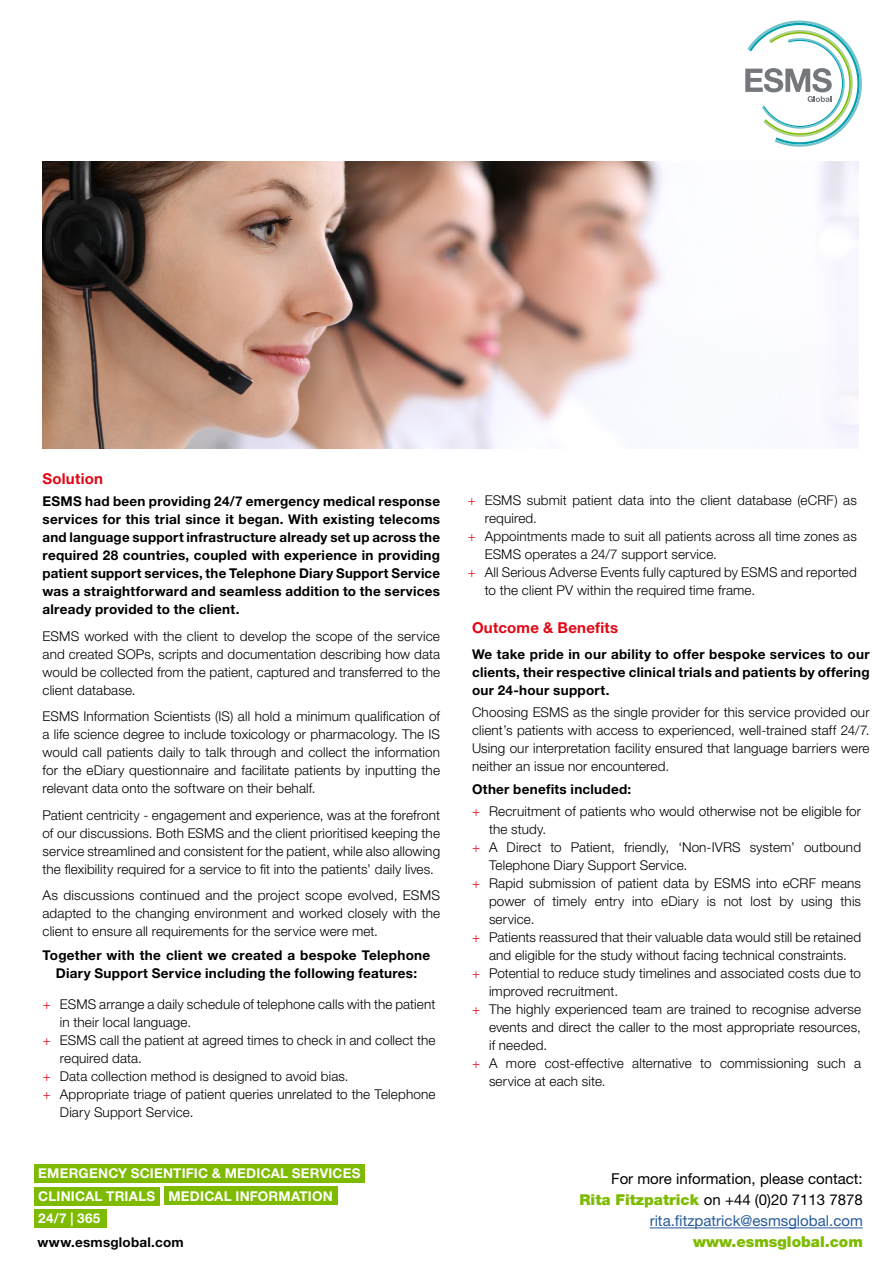
<style>
.page{position:relative;width:893px;height:1263px;background:#fff}
.page>*{position:absolute;margin:0;border:0;box-sizing:border-box;transform-origin:0 0}
.t1{font:15px/21px "Helvetica Neue LT Pro";color:#020203;text-align:right}
.t2{font:700 15px "Helvetica Neue LT Pro";letter-spacing:.015em;color:#e30613}
.t3{font:900 15px "Helvetica Neue LT Pro";color:#7ebb00}
.t4{font:300 13.5px/18px "Helvetica Neue LT Pro";letter-spacing:.01em;color:#000;text-align:justify}
.t5{font:700 13.5px/18px "Helvetica Neue LT Pro";letter-spacing:.02em;color:#000;text-align:justify}
.t6{font:700 13.5px "Helvetica Neue LT Pro";letter-spacing:.015em;color:#fff}
.t7{font:700 13.5px "Helvetica Neue LT Pro";letter-spacing:.015em;color:#020203}
.s1{color:#e30613}
.s2{font-weight:700}
.s3{font-weight:900;color:#7ebb00}
.s4{color:#275b9b}
</style>
<div class="page">
<img style="left:43px;top:161px;width:816px;height:288px">
<svg style="left:745px;top:21px;width:117px;height:126px"></svg>
<hr style="left:650px;top:1227px;width:213px;height:1px;background:#275b9b">
<div style="left:34px;top:1164px;width:331px;height:19px;background:#7ebb00"></div>
<div style="left:34px;top:1209px;width:72px;height:18px;background:#7ebb00"></div>
<div style="left:34px;top:1187px;width:126px;height:18px;background:#7ebb00"></div>
<div style="left:164px;top:1187px;width:174px;height:18px;background:#7ebb00"></div>
<p class="t2" style="left:43px;top:469px;width:62px">Solution</p>
<p class="t5" style="left:43px;top:492px;width:399px">ESMS had been providing 24/7 emergency medical response services for this trial since it began. With existing telecoms and language support infrastructure already set up across the required 28 countries, coupled with experience in providing patient support services, the Telephone Diary Support Service was a straightforward and seamless addition to the services already provided to the client.</p>
<p class="t4" style="left:43px;top:626px;width:399px">ESMS worked with the client to develop the scope of the service and created SOPs, scripts and documentation describing how data would be collected from the patient, captured and transferred to the client database.</p>
<p class="t4" style="left:43px;top:707px;width:399px">ESMS Information Scientists (IS) all hold a minimum qualification of a life science degree to include toxicology or pharmacology. The IS would call patients daily to talk through and collect the information for the eDiary questionnaire and facilitate patients by inputting the relevant data onto the software on their behalf.</p>
<p class="t4" style="left:43px;top:805px;width:399px">Patient centricity - engagement and experience, was at the forefront of our discussions. Both ESMS and the client prioritised keeping the service streamlined and consistent for the patient, while also allowing the flexibility required for a service to fit into the patients’ daily lives.</p>
<p class="t4" style="left:43px;top:886px;width:399px">As discussions continued and the project scope evolved, ESMS adapted to the changing environment and worked closely with the client to ensure all requirements for the service were met.</p>
<p class="t5" style="left:43px;top:946px;width:389px;text-align:center">Together with the client we created a bespoke Telephone<br>Diary Support Service including the following features:</p>
<p class="t4" style="left:43px;top:995px;width:394px"><span class="s1">+</span> ESMS arrange a daily schedule of telephone calls with the patient</p>
<p class="t4" style="left:60px;top:1013px;width:133px">in their local language.</p>
<p class="t4" style="left:43px;top:1031px;width:394px"><span class="s1">+</span> ESMS call the patient at agreed times to check in and collect the</p>
<p class="t4" style="left:60px;top:1049px;width:84px">required data.</p>
<p class="t4" style="left:43px;top:1067px;width:307px"><span class="s1">+</span> Data collection method is designed to avoid bias.</p>
<p class="t4" style="left:43px;top:1085px;width:394px"><span class="s1">+</span> Appropriate triage of patient queries unrelated to the Telephone</p>
<p class="t4" style="left:60px;top:1103px;width:135px">Diary Support Service.</p>
<p class="t6" style="left:38px;top:1165px;width:324px">EMERGENCY SCIENTIFIC &amp; MEDICAL SERVICES</p>
<p class="t6" style="left:38px;top:1210px;width:64px">24/7 | 365</p>
<p class="t6" style="left:38px;top:1187px;width:296px">CLINICAL TRIALS MEDICAL INFORMATION</p>
<p class="t4" style="left:468px;top:491px;width:391px"><span class="s1">+</span> ESMS submit patient data into the client database (eCRF) as</p>
<p class="t4" style="left:485px;top:509px;width:54px">required.</p>
<p class="t4" style="left:468px;top:527px;width:391px"><span class="s1">+</span> Appointments made to suit all patients across all time zones as</p>
<p class="t4" style="left:485px;top:545px;width:234px">ESMS operates a 24/7 support service.</p>
<p class="t4" style="left:468px;top:563px;width:391px"><span class="s1">+</span> All Serious Adverse Events fully captured by ESMS and reported</p>
<p class="t4" style="left:485px;top:581px;width:272px">to the client PV within the required time frame.</p>
<p class="t2" style="left:472px;top:618px;width:148px">Outcome &amp; Benefits</p>
<p class="t5" style="left:472px;top:645px;width:399px">We take pride in our ability to offer bespoke services to our clients, their respective clinical trials and patients by offering our 24-hour support.</p>
<p class="t4" style="left:472px;top:703px;width:399px">Choosing ESMS as the single provider for this service provided our client’s patients with access to experienced, well-trained staff 24/7.<br>Using our interpretation facility ensured that language barriers were neither an issue nor encountered.</p>
<p class="t4" style="left:472px;top:777px;width:391px;line-height:22.2px"><span class="s2">Other benefits included:<br></span><span class="s1">+</span> Recruitment of patients who would otherwise not be eligible for</p>
<p class="t4" style="left:489px;top:820px;width:59px">the study.</p>
<p class="t4" style="left:472px;top:838px;width:391px"><span class="s1">+</span> A Direct to Patient, friendly, ‘Non-IVRS system’ outbound</p>
<p class="t4" style="left:489px;top:856px;width:200px">Telephone Diary Support Service.</p>
<p class="t4" style="left:472px;top:874px;width:391px"><span class="s1">+</span> Rapid submission of patient data by ESMS into eCRF means</p>
<p class="t4" style="left:489px;top:892px;width:374px">power of timely entry into eDiary is not lost by using this</p>
<p class="t4" style="left:489px;top:910px;width:47px">service.</p>
<p class="t4" style="left:472px;top:928px;width:391px"><span class="s1">+</span> Patients reassured that their valuable data would still be retained</p>
<p class="t4" style="left:489px;top:946px;width:359px">and eligible for the study without facing technical constraints.</p>
<p class="t4" style="left:472px;top:964px;width:391px"><span class="s1">+</span> Potential to reduce study timelines and associated costs due to</p>
<p class="t4" style="left:489px;top:982px;width:131px">improved recruitment.</p>
<p class="t4" style="left:472px;top:1000px;width:391px"><span class="s1">+</span> The highly experienced team are trained to recognise adverse</p>
<p class="t4" style="left:489px;top:1018px;width:374px">events and direct the caller to the most appropriate resources,</p>
<p class="t4" style="left:489px;top:1036px;width:60px">if needed.</p>
<p class="t4" style="left:472px;top:1054px;width:391px"><span class="s1">+</span> A more cost-effective alternative to commissioning such a</p>
<p class="t4" style="left:489px;top:1072px;width:118px">service at each site.</p>
<p class="t1" style="left:579px;top:1168px;width:285px">For more information, please contact:<br><span class="s3">Rita Fitzpatrick</span> on +44 (0)20 7113 7878 <span class="s4">rita.fitzpatrick@esmsglobal.com</span></p>
<p class="t7" style="left:37px;top:1233px;width:148px">www.esmsglobal.com</p>
<p class="t3" style="left:693px;top:1233px;width:171px">www.esmsglobal.com</p>
</div>
